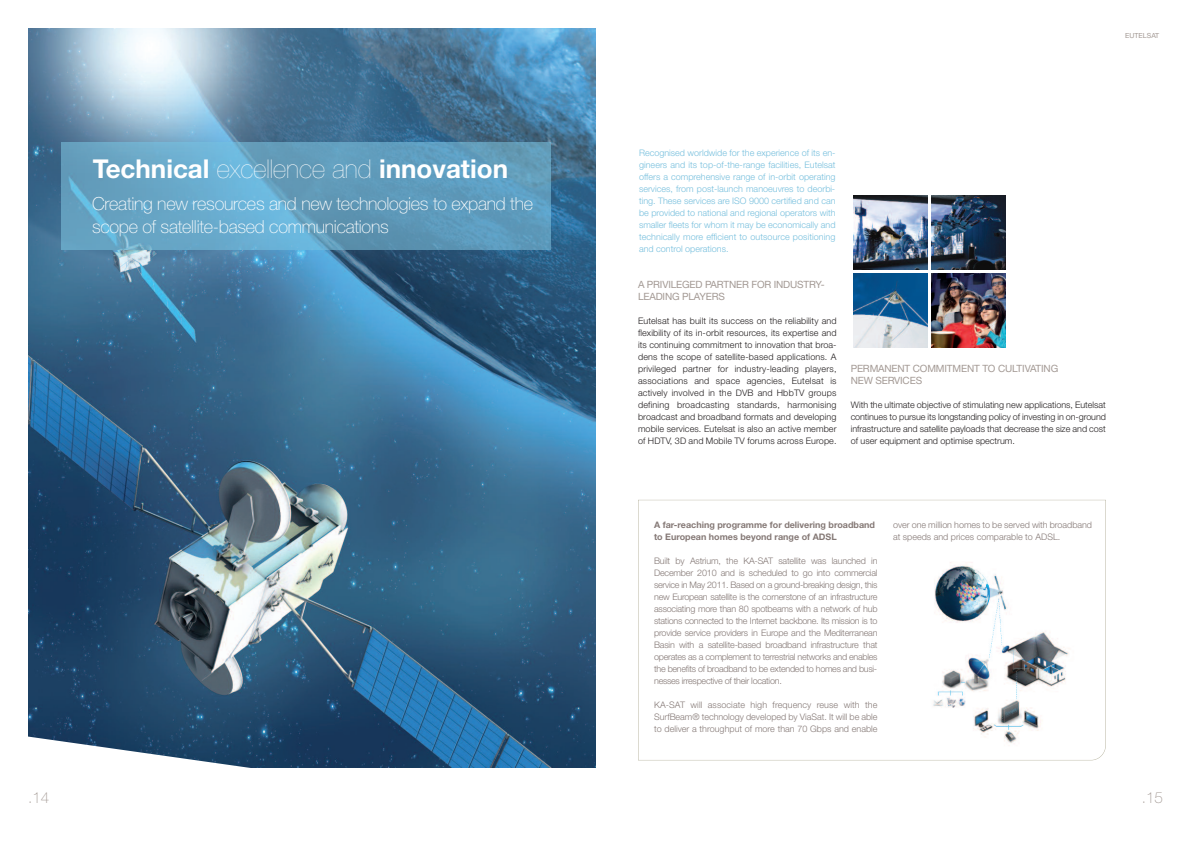
<style>
.page{position:relative;width:1191px;height:842px;background:#fff}
.page>*{position:absolute;margin:0;border:0;box-sizing:border-box;transform-origin:0 0}
.t1{font:700 26px "Helvetica Neue";color:#fff}
.t2{font:100 18px/23px "Helvetica Neue";letter-spacing:-.015em;color:#fff}
.t3{font:100 15.3px "Helvetica Neue";color:#a39994}
.t4{font:10px/12px "Helvetica Neue";letter-spacing:-.015em;color:#a39994}
.t5{font:300 9px/12px "Helvetica Neue";letter-spacing:-.005em;color:#857976;text-align:justify}
.t6{font:300 9px/12px "Helvetica Neue";color:#231f20;text-align:justify}
.t7{font:300 9px/12px "Helvetica Neue";letter-spacing:.01em;color:#76bfdd;text-align:justify}
.t8{font:700 9px/12px "Helvetica Neue";color:#857976}
.t9{font:7px "Helvetica Neue";color:#a39994}
.s1{font-weight:200}
</style>
<div class="page">
<img style="left:28px;top:28px;width:567px;height:707px">
<img style="left:62px;top:143px;width:488px;height:106px">
<svg style="left:28px;top:735px;width:568px;height:33px"></svg>
<img style="left:853px;top:196px;width:74px;height:74px">
<img style="left:853px;top:274px;width:74px;height:74px">
<img style="left:931px;top:196px;width:74px;height:74px">
<img style="left:931px;top:274px;width:74px;height:74px">
<svg style="left:638px;top:500px;width:467px;height:260px"></svg>
<h1 class="t1" style="left:93px;top:159px;width:417px">Technical <span class="s1">excellence and</span> innovation</h1>
<h2 class="t2" style="left:92px;top:194px;width:442px">Creating new resources and new technologies to expand the scope of satellite-based communications</h2>
<p class="t9" style="left:1125px;top:33px;width:35px">EUTELSAT</p>
<p class="t7" style="left:639px;top:147px;width:198px">Recognised worldwide for the experience of its en&shy;gineers and its top-of-the-range facilities, Eutelsat offers a comprehensive range of in-orbit operating services, from post-launch manoeuvres to deorbi&shy;ting. These services are ISO 9000 certified and can be provided to national and regional operators with smaller fleets for whom it may be economically and technically more efficient to outsource positioning and control operations.</p>
<p class="t4" style="left:638px;top:279px;width:188px">A PRIVILEGED PARTNER FOR INDUSTRY-<br>LEADING PLAYERS</p>
<p class="t6" style="left:638px;top:315px;width:200px">Eutelsat has built its success on the reliability and flexibility of its in-orbit resources, its expertise and its continuing commitment to innovation that broa&shy;dens the scope of satellite-based applications. A privileged partner for industry-leading players, associations and space agencies, Eutelsat is actively involved in the DVB and HbbTV groups defining broadcasting standards, harmonising broadcast and broadband formats and developing mobile services. Eutelsat is also an active member of HDTV, 3D and Mobile TV forums across Europe.</p>
<p class="t4" style="left:850px;top:363px;width:209px">PERMANENT COMMITMENT TO CULTIVATING<br>NEW SERVICES</p>
<p class="t6" style="left:850px;top:399px;width:257px">With the ultimate objective of stimulating new applications, Eutelsat continues to pursue its longstanding policy of investing in on-ground infrastructure and satellite payloads that decrease the size and cost of user equipment and optimise spectrum.</p>
<p class="t8" style="left:654px;top:520px;width:222px">A far-reaching programme for delivering broadband to European homes beyond range of ADSL</p>
<p class="t5" style="left:654px;top:555px;width:225px">Built by Astrium, the KA-SAT satellite was launched in December 2010 and is scheduled to go into commercial service in May 2011. Based on a ground-breaking design, this new European satellite is the cornerstone of an infrastructure associating more than 80 spotbeams with a network of hub stations connected to the Internet backbone. Its mission is to provide service providers in Europe and the Mediterranean Basin with a satellite-based broadband infrastructure that operates as a complement to terrestrial networks and enables the benefits of broadband to be extended to homes and busi&shy;nesses irrespective of their location.</p>
<p class="t5" style="left:654px;top:699px;width:225px">KA-SAT will associate high frequency reuse with the SurfBeam® technology developed by ViaSat. It will be able to deliver a throughput of more than 70 Gbps and enable</p>
<p class="t5" style="left:893px;top:519px;width:201px">over one million homes to be served with broadband at speeds and prices comparable to ADSL.</p>
<h3 class="t3" style="left:28px;top:792px;width:23px">.14</h3>
<h3 class="t3" style="left:1141px;top:792px;width:23px">.15</h3>
</div>
